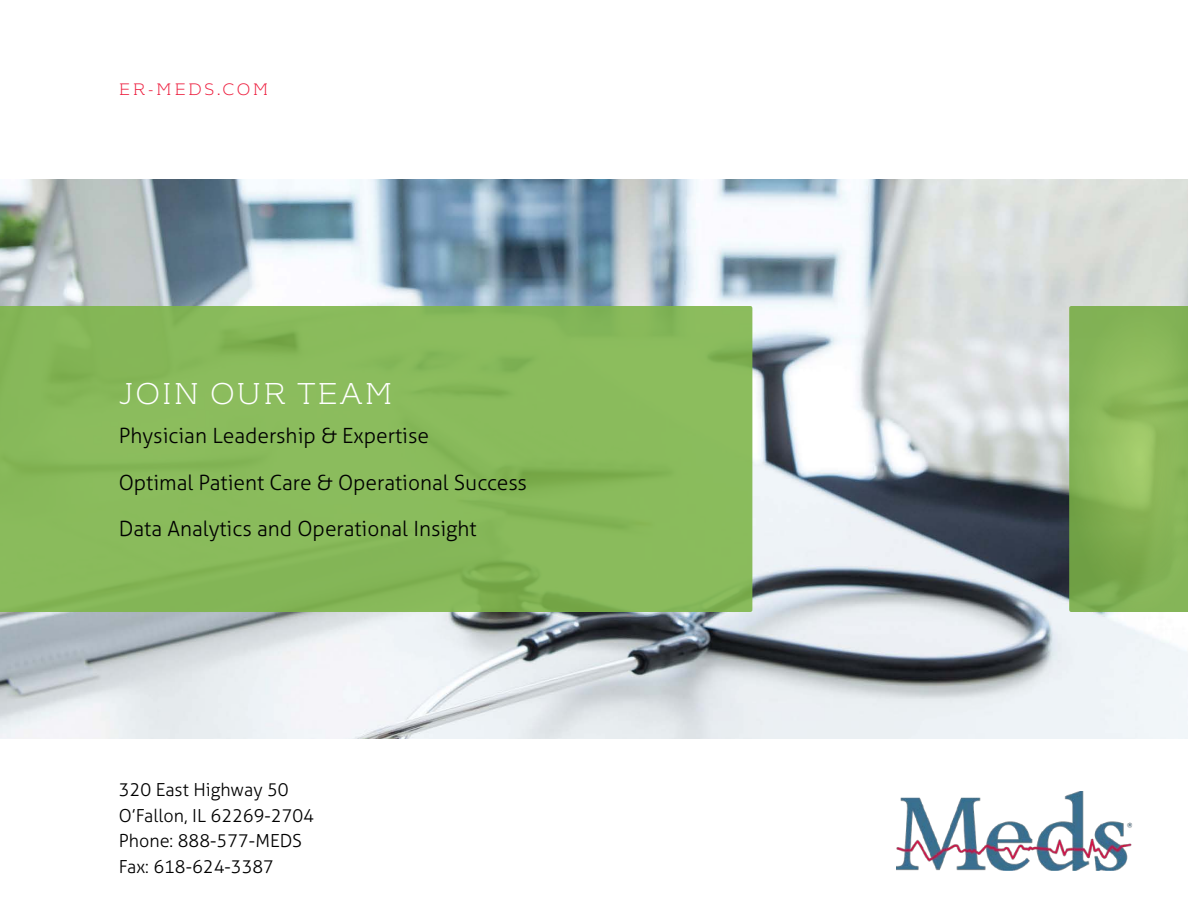
<style>
.page{position:relative;width:1188px;height:918px;background:#fff}
.page>*{position:absolute;margin:0;border:0;box-sizing:border-box;transform-origin:0 0}
.t1{font:300 30px "Kontrapunkt Bob";letter-spacing:.05em;color:#fff}
.t2{font:300 21px "Aller";color:#000}
.t3{font:300 18px/25.5px "Aller";color:#000}
.t4{font:300 16.5px "Kontrapunkt Bob";letter-spacing:.15em;color:#ed1a3b}
</style>
<div class="page">
<img style="left:0;top:179px;width:1188px;height:560px">
<svg style="left:1069px;top:306px;width:119px;height:306px;background:#86b456"></svg>
<svg style="left:0;top:306px;width:752px;height:306px;background:#87b95a"></svg>
<img style="left:897px;top:791px;width:236px;height:79px">
<p class="t4" style="left:119px;top:81px;width:151px">ER-MEDS.COM</p>
<h1 class="t1" style="left:119px;top:378px;width:276px">JOIN OUR TEAM</h1>
<p class="t2" style="left:119px;top:423px;width:312px">Physician Leadership &amp; Expertise</p>
<p class="t2" style="left:119px;top:469px;width:410px">Optimal Patient Care &amp; Operational Success</p>
<p class="t2" style="left:119px;top:516px;width:359px">Data Analytics and Operational Insight</p>
<p class="t3" style="left:119px;top:777px;width:197px">320 East Highway 50<br>O’Fallon, IL 62269-2704<br>Phone: 888-577-MEDS<br>Fax: 618-624-3387</p>
</div>
